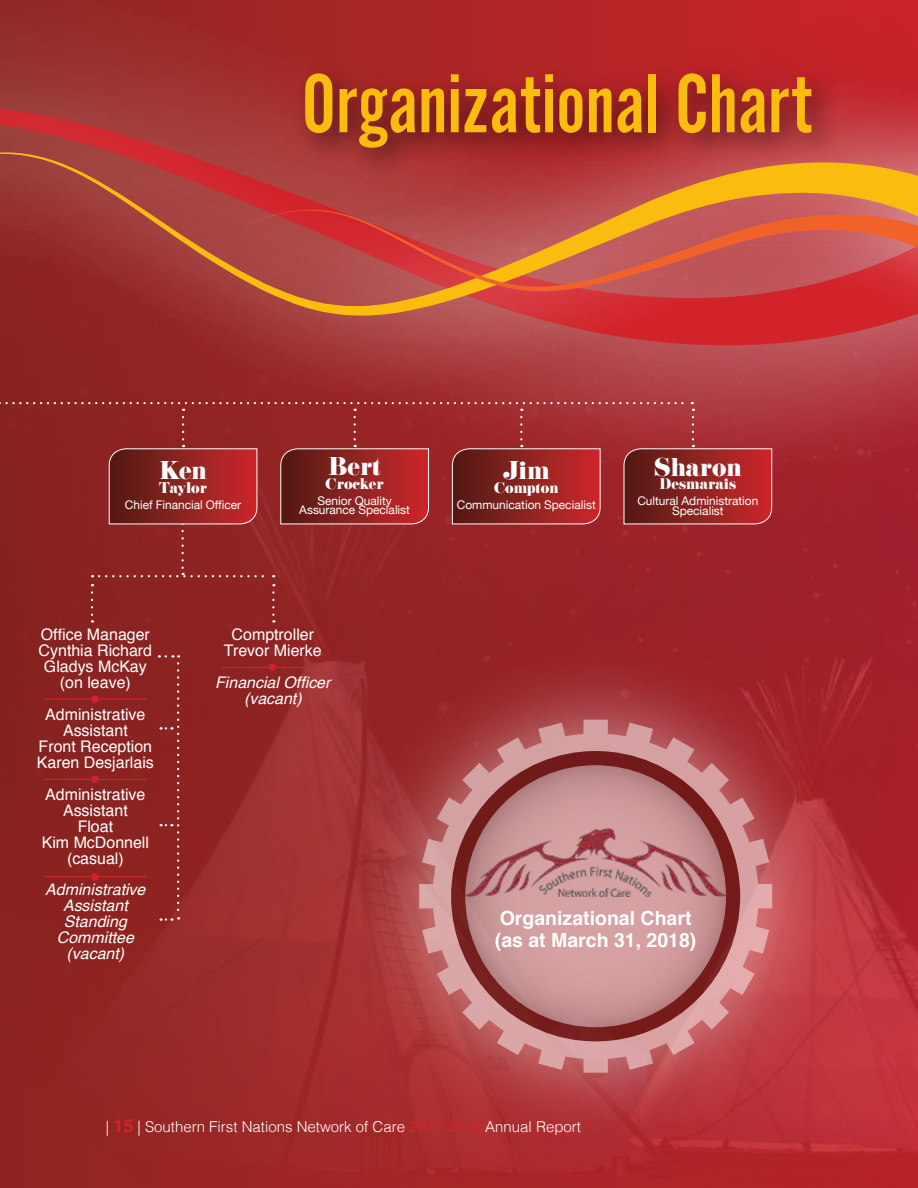
<style>
.page{position:relative;width:918px;height:1188px;background:#fff}
.page>*{position:absolute;margin:0;border:0;box-sizing:border-box;transform-origin:0 0}
.t1{font:87px "Alternate Got No 2 D";color:#fabd0f}
.t2{font:27.3px "Minion Pro";color:#d2232a}
.t3{font:22.5px "Eloquent JF Pro";color:#fff}
.t4{font:700 19.5px/21.8px "Helvetica";color:#fff}
.t5{font:15.9px/15.9px "Helvetica";color:#fff;text-align:center}
.t6{font:italic 15.9px/15.9px "Helvetica";color:#fff;text-align:center}
.t7{font:300 15px "Helvetica";color:#fff}
.t8{font:13.5px "Eloquent JF Pro";color:#fff}
.t9{font:11.85px/9.9px "Helvetica Neue";color:#fff;text-align:center}
.s1{font-weight:700;font-size:18px;color:#d2232a}
.s2{font-weight:400;font-style:italic;color:#d2232a}
</style>
<div class="page">
<img style="left:0;top:502px;width:918px;height:686px">
<div style="left:0;top:0;width:918px;height:502px;background:#fff;opacity:.75"></div>
<div style="left:0;top:61px;width:918px;height:347px;background:#fff;opacity:.75"></div>
<svg style="left:0;top:152px;width:918px;height:164px;background:#b54735"></svg>
<svg style="left:222px;top:210px;width:696px;height:82px;background:#c65748"></svg>
<div style="left:292px;top:61px;width:551px;height:118px;background:#000;opacity:.5"></div>
<svg style="left:91px;top:592px;width:2px;height:31px"></svg>
<svg style="left:272px;top:592px;width:3px;height:31px"></svg>
<svg style="left:99px;top:417px;width:175px;height:160px;background:#902726"></svg>
<svg style="left:280px;top:417px;width:149px;height:108px;background:#932827"></svg>
<svg style="left:452px;top:417px;width:149px;height:108px;background:#962929"></svg>
<svg style="left:623px;top:417px;width:150px;height:108px;background:#982c2d"></svg>
<svg style="left:0;top:402px;width:694px;height:9px;background:#9f3739"></svg>
<hr style="left:44px;top:698px;width:103px;height:2px;background:#d2232a">
<hr style="left:222px;top:667px;width:102px;height:1px;background:#d2232a">
<hr style="left:44px;top:876px;width:103px;height:1px;background:#d2232a">
<hr style="left:44px;top:779px;width:103px;height:1px;background:#d2232a">
<svg style="left:159px;top:655px;width:20px;height:266px;background:#902a29"></svg>
<div style="left:341px;top:641px;width:510px;height:510px;background:#fff;opacity:.87"></div>
<svg style="left:419px;top:720px;width:353px;height:353px;background:#be6265"></svg>
<svg style="left:451px;top:751px;width:289px;height:290px;background:#af5f61"></svg>
<svg style="left:465px;top:765px;width:261px;height:262px;background:#c08688"></svg>
<img style="left:465px;top:829px;width:261px;height:67px">
<h1 class="t1" style="left:302px;top:58px;width:512px">Organizational Chart</h1>
<h3 class="t3" style="left:159px;top:458px;width:49px">Ken</h3>
<p class="t8" style="left:159px;top:480px;width:50px">Taylor</p>
<p class="t9" style="left:125px;top:500px;width:118px">Chief Financial Officer</p>
<h3 class="t3" style="left:328px;top:454px;width:54px">Bert</h3>
<p class="t8" style="left:326px;top:476px;width:60px">Crocker</p>
<p class="t9" style="left:299px;top:496px;width:112px">Senior Quality<br>Assurance Specialist</p>
<h3 class="t3" style="left:503px;top:458px;width:48px">Jim</h3>
<p class="t8" style="left:494px;top:480px;width:66px">Compton</p>
<p class="t9" style="left:457px;top:500px;width:140px">Communication Specialist</p>
<h3 class="t3" style="left:654px;top:455px;width:89px">Sharon</h3>
<p class="t8" style="left:660px;top:477px;width:78px">Desmarais</p>
<p class="t9" style="left:637px;top:497px;width:123px">Cultural Administration<br>Specialist</p>
<p class="t5" style="left:39px;top:627px;width:115px">Office Manager<br>Cynthia Richard<br>Gladys McKay (on leave)</p>
<p class="t5" style="left:37px;top:707px;width:119px">Administrative<br>Assistant<br>Front Reception<br>Karen Desjarlais</p>
<p class="t5" style="left:42px;top:787px;width:109px">Administrative<br>Assistant<br>Float<br>Kim McDonnell (casual)</p>
<p class="t6" style="left:45px;top:882px;width:102px">Administrative<br>Assistant<br>Standing<br>Committee (vacant)</p>
<p class="t5" style="left:224px;top:627px;width:99px">Comptroller<br>Trevor Mierke</p>
<p class="t6" style="left:215px;top:675px;width:117px">Financial Officer</p>
<h2 class="t2" style="left:267px;top:646px;width:12px">•</h2>
<h2 class="t2" style="left:90px;top:678px;width:12px">•</h2>
<p class="t6" style="left:244px;top:691px;width:59px">(vacant)</p>
<h2 class="t2" style="left:90px;top:758px;width:12px">•</h2>
<h2 class="t2" style="left:90px;top:856px;width:12px">•</h2>
<p class="t4" style="left:495px;top:908px;width:203px">Organizational Chart (as at March 31, 2018)</p>
<p class="t7" style="left:106px;top:1114px;width:477px">| <span class="s1">15</span> | Southern First Nations Network of Care <span class="s2">2017-2018</span> Annual Report</p>
</div>
